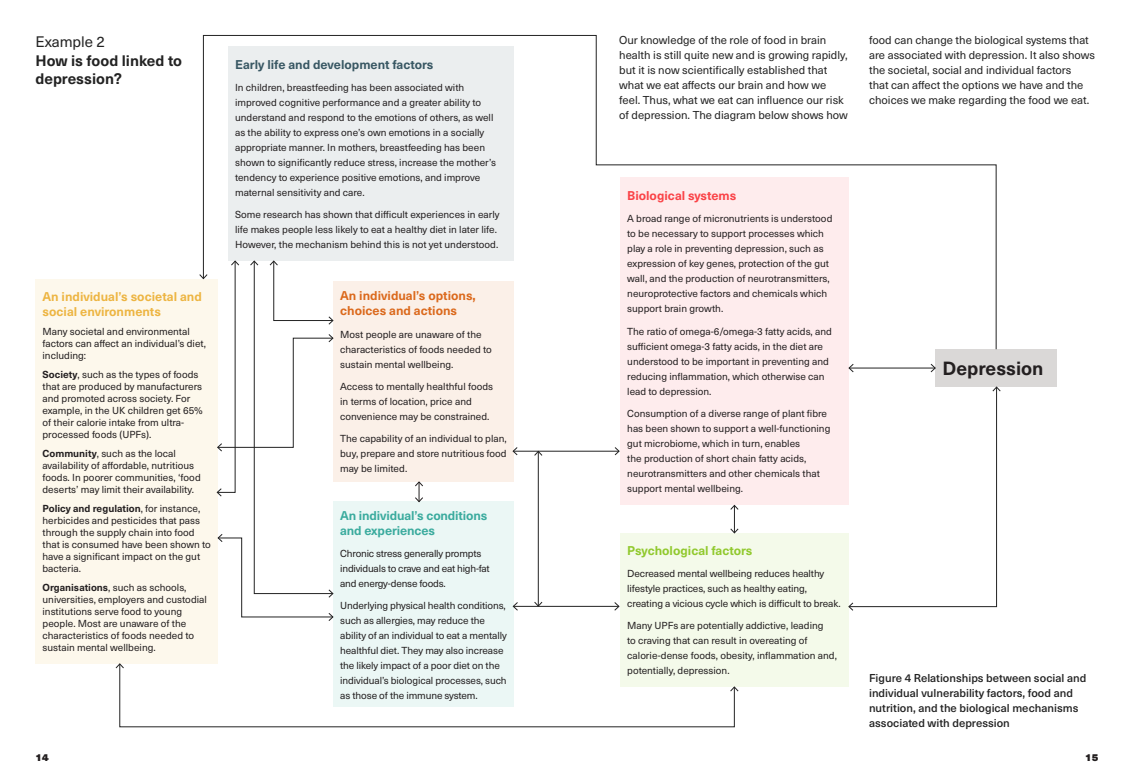
<style>
.page{position:relative;width:1134px;height:780px;background:#fff}
.page>*{position:absolute;margin:0;border:0;box-sizing:border-box;transform-origin:0 0}
.t1{font:700 18.75px "Neue Haas Unica W1 G";color:#231f20}
.t2{font:700 15px/18.8px "Neue Haas Unica W1 G";color:#232323}
.t3{font:700 12.5px/15px "Neue Haas Unica W1 G";color:#edb542}
.t4{font:700 12.5px/15px "Neue Haas Unica W1 G";color:#db691c}
.t5{font:700 12.5px/15px "Neue Haas Unica W1 G";letter-spacing:-.01em;color:#3bab9e}
.t6{font:700 12.5px "Neue Haas Unica W1 G";color:#385763}
.t7{font:700 12.5px "Neue Haas Unica W1 G";color:#91c92e}
.t8{font:700 12.5px "Neue Haas Unica W1 G";color:#fa4247}
.t9{font:11.25px/15px "Neue Haas Unica W1 G";color:#232323}
.t10{font:500 11.25px/15px "Neue Haas Unica W1 G";color:#232323}
.t11{font:10px/15px "Neue Haas Unica W1 G";color:#231f20}
.t12{font:10px/15px "Neue Haas Unica W1 G";letter-spacing:-.02em;color:#231f20}
.t13{font:10px "Neue Haas Unica W1 G X Black";color:#231f20}
.s1{font-weight:400}
.s2{font-weight:700}
</style>
<div class="page">
<div style="left:35px;top:279px;width:183px;height:384px;background:#fdf8ec"></div>
<div style="left:333px;top:281px;width:181px;height:200px;background:#fbf0e8"></div>
<div style="left:333px;top:502px;width:181px;height:205px;background:#ebf7f5"></div>
<div style="left:620px;top:177px;width:229px;height:328px;background:#feeced"></div>
<div style="left:620px;top:533px;width:229px;height:153px;background:#f4faea"></div>
<div style="left:935px;top:349px;width:122px;height:38px;background:#dad8d7"></div>
<svg style="left:848px;top:386px;width:153px;height:224px"></svg>
<hr style="left:513px;top:451px;width:106px;height:1px;background:#232323">
<svg style="left:513px;top:447px;width:5px;height:8px"></svg>
<svg style="left:615px;top:447px;width:4px;height:8px"></svg>
<hr style="left:513px;top:606px;width:106px;height:1px;background:#232323">
<svg style="left:513px;top:602px;width:5px;height:9px"></svg>
<svg style="left:614px;top:602px;width:6px;height:9px"></svg>
<svg style="left:730px;top:505px;width:9px;height:28px"></svg>
<svg style="left:415px;top:481px;width:8px;height:21px"></svg>
<hr style="left:538px;top:451px;width:1px;height:155px;background:#232323">
<svg style="left:534px;top:601px;width:8px;height:5px"></svg>
<svg style="left:534px;top:451px;width:8px;height:5px"></svg>
<svg style="left:217px;top:350px;width:116px;height:271px"></svg>
<hr style="left:849px;top:368px;width:86px;height:1px;background:#232323">
<svg style="left:848px;top:364px;width:6px;height:8px"></svg>
<svg style="left:930px;top:363px;width:6px;height:9px"></svg>
<svg style="left:119px;top:663px;width:616px;height:64px"></svg>
<svg style="left:730px;top:686px;width:9px;height:5px"></svg>
<svg style="left:115px;top:663px;width:9px;height:5px"></svg>
<svg style="left:203px;top:35px;width:794px;height:315px"></svg>
<svg style="left:199px;top:274px;width:9px;height:5px"></svg>
<p class="t2" style="left:35px;top:31px;width:148px"><span class="s1">Example 2<br></span>How is food linked to depression?</p>
<p class="t3" style="left:43px;top:288px;width:161px">An individual’s societal and social environments</p>
<p class="t11" style="left:43px;top:325px;width:165px;line-height:12px">Many societal and environmental factors can affect an individual’s diet, including:</p>
<p class="t11" style="left:43px;top:368px;width:162px;line-height:12px"><span class="s2">Society</span>, such as the types of foods that are produced by manufacturers and promoted across society. For example, in the UK children get 65% of their calorie intake from ultra&shy;processed foods (UPFs).</p>
<p class="t11" style="left:43px;top:447px;width:160px;line-height:12px"><span class="s2">Community</span>, such as the local availability of affordable, nutritious foods. In poorer communities, ‘food deserts’ may limit their availability.</p>
<p class="t11" style="left:43px;top:502px;width:170px;line-height:12px"><span class="s2">Policy and regulation</span>, for instance, herbicides and pesticides that pass through the supply chain into food that is consumed have been shown to have a significant impact on the gut bacteria.</p>
<p class="t11" style="left:43px;top:581px;width:166px;line-height:12px"><span class="s2">Organisations</span>, such as schools, universities, employers and custodial institutions serve food to young people. Most are unaware of the characteristics of foods needed to sustain mental wellbeing.</p>
<p class="t6" style="left:235px;top:55px;width:200px">Early life and development factors</p>
<p class="t11" style="left:235px;top:79px;width:262px">In children, breastfeeding has been associated with improved cognitive performance and a greater ability to understand and respond to the emotions of others, as well as the ability to express one’s own emotions in a socially appropriate manner. In mothers, breastfeeding has been shown to significantly reduce stress, increase the mother’s tendency to experience positive emotions, and improve maternal sensitivity and care.</p>
<p class="t11" style="left:235px;top:206px;width:266px">Some research has shown that difficult experiences in early life makes people less likely to eat a healthy diet in later life.<br>However, the mechanism behind this is not yet understood.</p>
<p class="t4" style="left:340px;top:288px;width:137px">An individual’s options, choices and actions</p>
<p class="t11" style="left:340px;top:326px;width:153px">Most people are unaware of the characteristics of foods needed to sustain mental wellbeing.</p>
<p class="t11" style="left:340px;top:378px;width:154px">Access to mentally healthful foods in terms of location, price and convenience may be constrained.</p>
<p class="t11" style="left:340px;top:430px;width:168px;text-align:justify">The capability of an individual to plan, buy, prepare and store nutritious food may be limited.</p>
<p class="t5" style="left:340px;top:507px;width:149px">An individual’s conditions and experiences</p>
<p class="t12" style="left:340px;top:545px;width:151px">Chronic stress generally prompts individuals to crave and eat high-fat and energy-dense foods.</p>
<p class="t11" style="left:340px;top:597px;width:168px">Underlying physical health conditions, such as allergies, may reduce the ability of an individual to eat a mentally healthful diet. They may also increase the likely impact of a poor diet on the individual’s biological processes, such as those of the immune system.</p>
<p class="t9" style="left:619px;top:32px;width:230px">Our knowledge of the role of food in brain health is still quite new and is growing rapidly, but it is now scientifically established that what we eat affects our brain and how we feel. Thus, what we eat can influence our risk of depression. The diagram below shows how</p>
<p class="t9" style="left:869px;top:32px;width:227px">food can change the biological systems that are associated with depression. It also shows the societal, social and individual factors<br>that can affect the options we have and the choices we make regarding the food we eat.</p>
<p class="t8" style="left:627px;top:186px;width:111px">Biological systems</p>
<p class="t11" style="left:627px;top:211px;width:207px">A broad range of micronutrients is understood to be necessary to support processes which play a role in preventing depression, such as expression of key genes, protection of the gut wall, and the production of neurotransmitters, neuroprotective factors and chemicals which support brain growth.</p>
<p class="t11" style="left:627px;top:323px;width:206px">The ratio of omega-6/omega-3 fatty acids, and sufficient omega-3 fatty acids, in the diet are understood to be important in preventing and reducing inflammation, which otherwise can lead to depression.</p>
<p class="t11" style="left:627px;top:405px;width:205px">Consumption of a diverse range of plant fibre has been shown to support a well-functioning gut microbiome, which in turn, enables<br>the production of short chain fatty acids, neurotransmitters and other chemicals that support mental wellbeing.</p>
<p class="t7" style="left:627px;top:541px;width:127px">Psychological factors</p>
<p class="t11" style="left:627px;top:565px;width:215px">Decreased mental wellbeing reduces healthy lifestyle practices, such as healthy eating, creating a vicious cycle which is difficult to break.</p>
<p class="t11" style="left:627px;top:617px;width:211px">Many UPFs are potentially addictive, leading<br>to craving that can result in overeating of calorie-dense foods, obesity, inflammation and, potentially, depression.</p>
<p class="t1" style="left:943px;top:354px;width:102px">Depression</p>
<p class="t10" style="left:869px;top:669px;width:219px">Figure 4 Relationships between social and individual vulnerability factors, food and nutrition, and the biological mechanisms associated with depression</p>
<p class="t13" style="left:35px;top:749px;width:15px">14</p>
<p class="t13" style="left:1085px;top:749px;width:15px">15</p>
</div>
